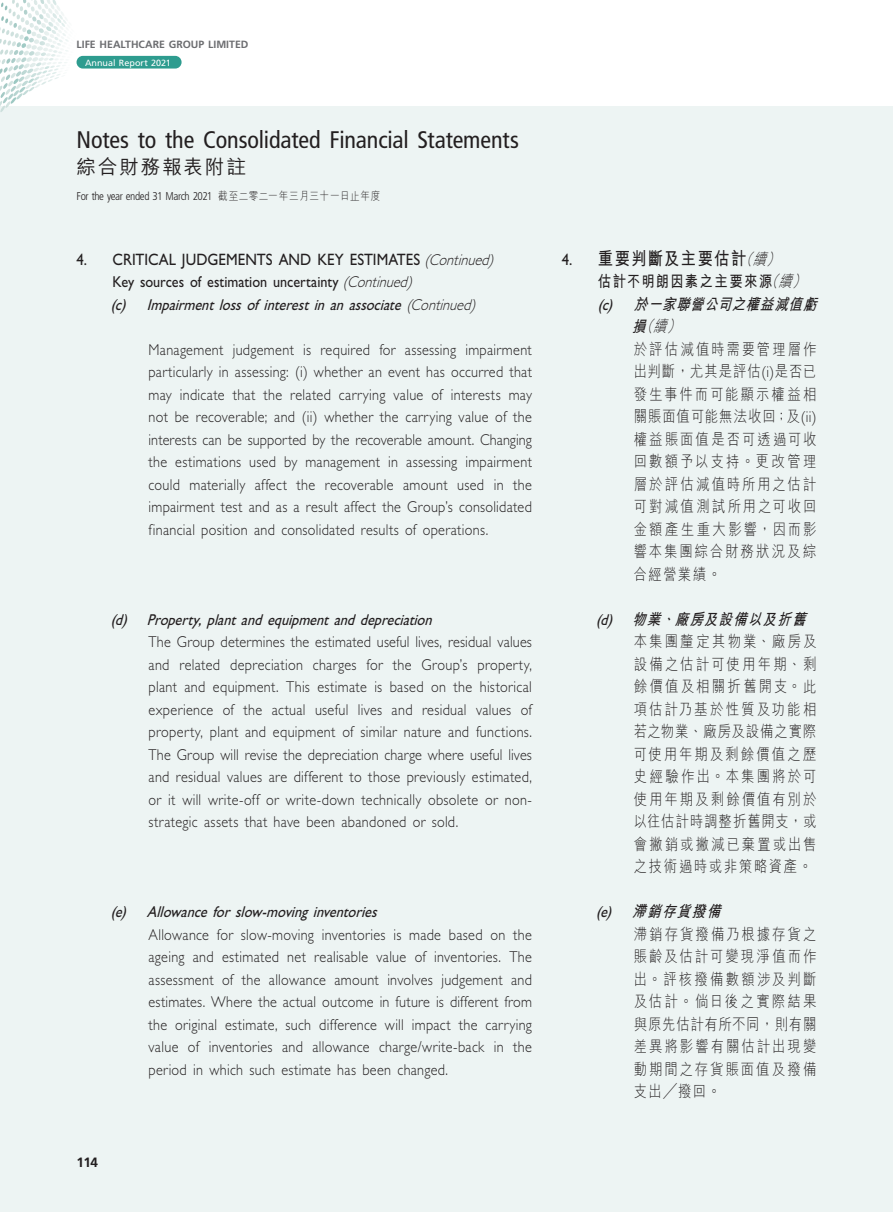
<style>
.page{position:relative;width:893px;height:1212px;background:#fff}
.page>*{position:absolute;margin:0;border:0;box-sizing:border-box;transform-origin:0 0}
.t1{font:condensed 24px "Frutiger LT Std";letter-spacing:-.005em;color:#231f20}
.t2{font:500 19.5px "M Hei HK";letter-spacing:.095em;color:#231f20}
._03_H1{font:700 18px "M Hei HK";letter-spacing:.095em;color:#231f20;scale:.85 1}
._03_H1-2{font:16.5px "Gill Sans Std";letter-spacing:.005em;color:#231f20;scale:.9 1}
._13_____P4{font:300 15.75px/22.5px "Gill Sans Std";letter-spacing:.025em;color:#231f20;text-align:justify;scale:.9 1}
._13_____P4-2{font:300 15.75px/22.5px "M Hei HK";letter-spacing:.135em;color:#231f20;text-align:justify;scale:.85 1}
._05_____H3{font:italic 15.75px "Gill Sans Std";color:#231f20;scale:.9 1}
._05_____H3-2{font:italic 700 15.75px/22.5px "M Hei HK";color:#231f20;scale:.85 1}
._04___H2{font:15.75px "Gill Sans Std";color:#231f20;scale:.9 1}
._04___H2-2{font:700 15.75px "M Hei HK";letter-spacing:.09em;color:#231f20;scale:.85 1}
.t3{font:700 13.5px "Frutiger LT Std";color:#231f20}
.t4{font:300 condensed 11.25px "Frutiger LT Std";letter-spacing:-.035em;color:#231f20}
.t5{font:700 10.5px "Frutiger LT Std";color:#6c6d70}
.t6{font:9px "Frutiger LT Std";color:#fff}
.s1{font-family:"M Hei HK";font-stretch:normal}
.s2{font-weight:300;font-style:italic;font-size:15.75px}
.s3{font-weight:300;font-style:italic}
.s4{font-weight:300}
.s5{font-family:"Gill Sans Std";font-weight:400;font-size:16.5px}
.s6{font-family:"Gill Sans Std";font-weight:400}
.s7{font-family:"Gill Sans Std"}
</style>
<div class="page">
<div style="left:77px;top:56px;width:105px;height:13px;background:#2e9c8f;border-radius:6px"></div>
<div style="left:0;top:106px;width:893px;height:1106px;background:#edf4f3"></div>
<svg style="left:0;top:0;width:85px;height:112px"></svg>
<p class="t5" style="left:77px;top:38px;width:173px">LIFE HEALTHCARE GROUP LIMITED</p>
<p class="t6" style="left:85px;top:57px;width:87px">Annual Report 2021</p>
<h1 class="t1" style="left:77px;top:125px;width:444px">Notes to the Consolidated Financial Statements</h1>
<p class="t2" style="left:77px;top:152px;width:171px">綜合財務報表附註</p>
<p class="t4" style="left:77px;top:190px;width:305px">For the year ended 31 March 2021 <span class="s1">截至二零二一年三月三十一日止年度</span></p>
<p class="_03_H1-2" style="left:77px;top:250px;width:470px">4. CRITICAL JUDGEMENTS AND KEY ESTIMATES <span class="s2">(Continued)</span></p>
<p class="_04___H2" style="left:113px;top:273px;width:339px">Key sources of estimation uncertainty <span class="s3">(Continued)</span></p>
<p class="_05_____H3" style="left:111px;top:295px;width:412px">(c) Impairment loss of interest in an associate <span class="s4">(Continued)</span></p>
<p class="_13_____P4" style="left:149px;top:338px;width:428px">Management judgement is required for assessing impairment particularly in assessing: (i) whether an event has occurred that may indicate that the related carrying value of interests may not be recoverable; and (ii) whether the carrying value of the interests can be supported by the recoverable amount. Changing the estimations used by management in assessing impairment could materially affect the recoverable amount used in the impairment test and as a result affect the Group’s consolidated financial position and consolidated results of operations.</p>
<p class="_05_____H3" style="left:111px;top:610px;width:363px">(d) Property, plant and equipment and depreciation</p>
<p class="_13_____P4" style="left:149px;top:631px;width:428px">The Group determines the estimated useful lives, residual values and related depreciation charges for the Group’s property, plant and equipment. This estimate is based on the historical experience of the actual useful lives and residual values of property, plant and equipment of similar nature and functions.<br>The Group will revise the depreciation charge where useful lives and residual values are different to those previously estimated, or it will write-off or write-down technically obsolete or non&shy;strategic assets that have been abandoned or sold.</p>
<p class="_05_____H3" style="left:111px;top:903px;width:302px">(e) Allowance for slow-moving inventories</p>
<p class="_13_____P4" style="left:149px;top:923px;width:428px">Allowance for slow-moving inventories is made based on the ageing and estimated net realisable value of inventories. The assessment of the allowance amount involves judgement and estimates. Where the actual outcome in future is different from the original estimate, such difference will impact the carrying value of inventories and allowance charge/write-back in the period in which such estimate has been changed.</p>
<p class="t3" style="left:77px;top:1154px;width:23px">114</p>
<p class="_03_H1" style="left:562px;top:245px;width:263px"><span class="s5">4.</span> 重要判斷及主要估計<span class="s2">（續）</span></p>
<p class="_04___H2-2" style="left:598px;top:270px;width:251px">估計不明朗因素之主要來源<span class="s3">（續）</span></p>
<p class="_05_____H3-2" style="left:632px;top:291px;width:225px;text-indent:-34px"><span class="s6">(c)</span> 於一家聯營公司之權益減值虧損<span class="s4">（續）</span></p>
<p class="_13_____P4-2" style="left:634px;top:337px;width:216px">於評估減值時需要管理層作出判斷，尤其是評估<span class="s7">(i)</span>是否已發生事件而可能顯示權益相關賬面值可能無法收回；及<span class="s7">(ii)</span>權益賬面值是否可透過可收回數額予以支持。更改管理層於評估減值時所用之估計可對減值測試所用之可收回金額產生重大影響，因而影響本集團綜合財務狀況及綜合經營業績。</p>
<p class="_05_____H3-2" style="left:596px;top:606px;width:254px"><span class="s6">(d)</span> 物業、廠房及設備以及折舊</p>
<p class="_13_____P4-2" style="left:634px;top:630px;width:216px">本集團釐定其物業、廠房及設備之估計可使用年期、剩餘價值及相關折舊開支。此項估計乃基於性質及功能相若之物業、廠房及設備之實際可使用年期及剩餘價值之歷史經驗作出。本集團將於可使用年期及剩餘價值有別於以往估計時調整折舊開支，或會撇銷或撇減已棄置或出售之技術過時或非策略資產。</p>
<p class="_05_____H3-2" style="left:596px;top:899px;width:154px"><span class="s6">(e)</span> 滯銷存貨撥備</p>
<p class="_13_____P4-2" style="left:634px;top:922px;width:216px">滯銷存貨撥備乃根據存貨之賬齡及估計可變現淨值而作出。評核撥備數額涉及判斷及估計。倘日後之實際結果與原先估計有所不同，則有關差異將影響有關估計出現變動期間之存貨賬面值及撥備支出╱撥回。</p>
</div>
